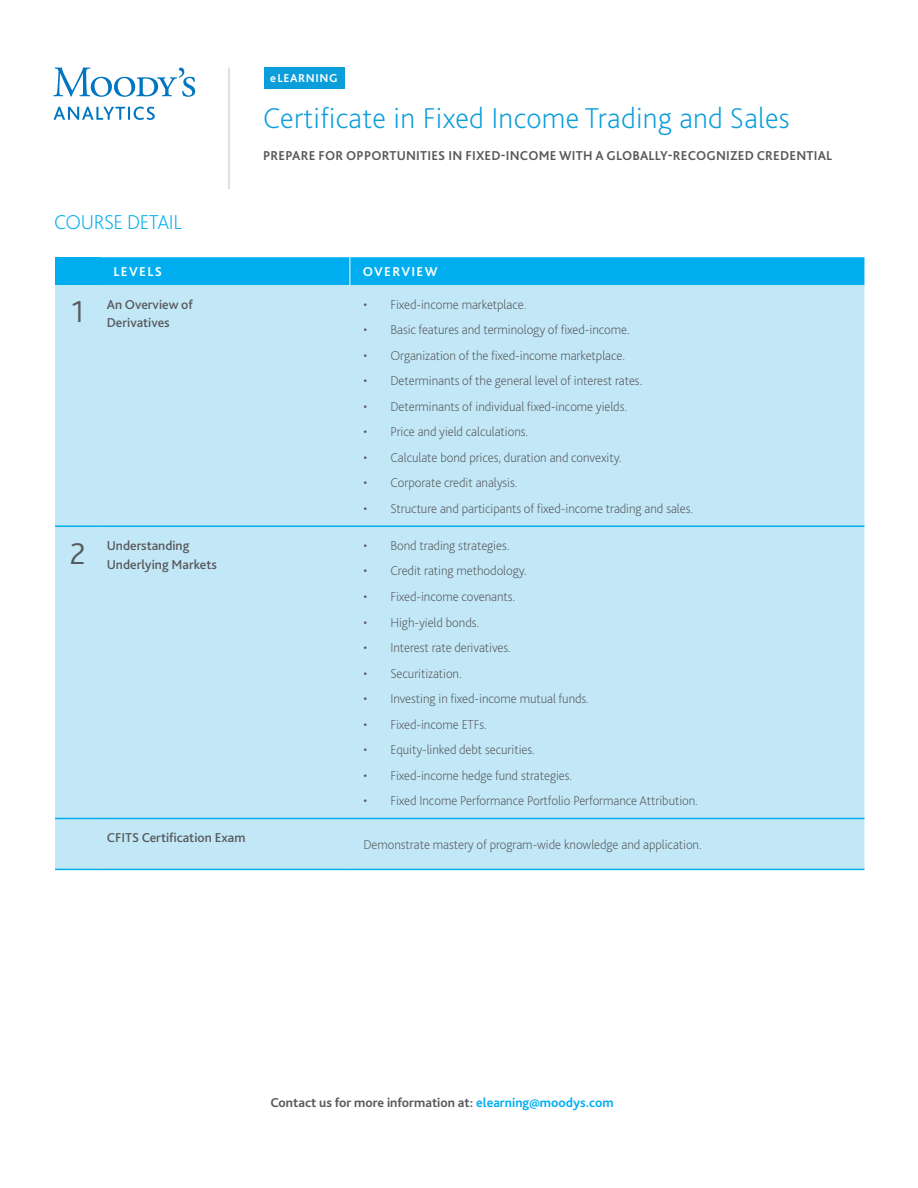
<style>
.page{position:relative;width:918px;height:1188px;background:#fff}
.page>*{position:absolute;margin:0;border:0;box-sizing:border-box;transform-origin:0 0}
.t1{font:300 31.5px "Bliss Pro";color:#58595b}
.t2{font:200 30px "Bliss Pro";letter-spacing:.01em;color:#0c9eda}
.t3{font:200 21px "Bliss Pro";letter-spacing:-.02em;color:#00aeef}
.t4{font:200 13.5px "Bliss Pro";letter-spacing:-.005em;color:#58595b}
.t5{font:700 13.5px "Bliss Pro";letter-spacing:.015em;color:#58595b}
.t6{font:500 13.5px/18.8px "Bliss Pro";color:#58595b}
.t7{font:700 13.5px "Bliss Pro";letter-spacing:.1em;color:#fff}
.t8{font:700 12px "Bliss Pro";letter-spacing:.05em;color:#fff}
.s1{color:#00aeef}
</style>
<div class="page">
<div style="left:264px;top:68px;width:81px;height:21px;background:#0c9eda"></div>
<svg style="left:53px;top:67px;width:142px;height:53px"></svg>
<hr style="left:228px;top:68px;width:2px;height:121px;background:#cbc9c7">
<div style="left:55px;top:257px;width:46px;height:28px;background:#00aeef"></div>
<div style="left:55px;top:285px;width:809px;height:584px;background:#c2e8f8"></div>
<div style="left:350px;top:527px;width:514px;height:342px;background:#c2e8f8"></div>
<svg style="left:101px;top:257px;width:763px;height:28px"></svg>
<hr style="left:55px;top:818px;width:46px;height:1px;background:#00aeef">
<hr style="left:101px;top:818px;width:249px;height:1px;background:#00aeef">
<hr style="left:350px;top:818px;width:514px;height:1px;background:#00aeef">
<hr style="left:55px;top:525px;width:46px;height:2px;background:#00aeef">
<hr style="left:101px;top:525px;width:249px;height:2px;background:#00aeef">
<hr style="left:350px;top:525px;width:514px;height:2px;background:#00aeef">
<hr style="left:55px;top:869px;width:46px;height:1px;background:#00aeef">
<hr style="left:101px;top:869px;width:249px;height:1px;background:#00aeef">
<hr style="left:350px;top:869px;width:514px;height:1px;background:#00aeef">
<p class="t8" style="left:270px;top:71px;width:69px">eLEARNING</p>
<h2 class="t2" style="left:263px;top:99px;width:528px">Certificate in Fixed Income Trading and Sales</h2>
<p class="t5" style="left:263px;top:147px;width:570px">PREPARE FOR OPPORTUNITIES IN FIXED-INCOME WITH A GLOBALLY-RECOGNIZED CREDENTIAL</p>
<h3 class="t3" style="left:54px;top:209px;width:130px">COURSE DETAIL</h3>
<p class="t7" style="left:114px;top:263px;width:50px">LEVELS</p>
<p class="t7" style="left:363px;top:263px;width:76px">OVERVIEW</p>
<h1 class="t1" style="left:71px;top:292px;width:14px">1</h1>
<p class="t6" style="left:107px;top:295px;width:88px">An Overview of<br>Derivatives</p>
<p class="t4" style="left:363px;top:296px;width:165px">• Fixed-income marketplace.</p>
<p class="t4" style="left:363px;top:321px;width:268px">• Basic features and terminology of fixed-income.</p>
<p class="t4" style="left:363px;top:347px;width:263px">• Organization of the fixed-income marketplace.</p>
<p class="t4" style="left:363px;top:372px;width:281px">• Determinants of the general level of interest rates.</p>
<p class="t4" style="left:363px;top:398px;width:265px">• Determinants of individual fixed-income yields.</p>
<p class="t4" style="left:363px;top:423px;width:166px">• Price and yield calculations.</p>
<p class="t4" style="left:363px;top:449px;width:260px">• Calculate bond prices, duration and convexity.</p>
<p class="t4" style="left:363px;top:474px;width:156px">• Corporate credit analysis.</p>
<p class="t4" style="left:363px;top:500px;width:331px">• Structure and participants of fixed-income trading and sales.</p>
<h1 class="t1" style="left:70px;top:534px;width:17px">2</h1>
<p class="t6" style="left:107px;top:536px;width:112px">Understanding<br>Underlying Markets</p>
<p class="t4" style="left:363px;top:537px;width:148px">• Bond trading strategies.</p>
<p class="t4" style="left:363px;top:563px;width:165px">• Credit rating methodology.</p>
<p class="t4" style="left:363px;top:588px;width:153px">• Fixed-income covenants.</p>
<p class="t4" style="left:363px;top:614px;width:117px">• High-yield bonds.</p>
<p class="t4" style="left:363px;top:639px;width:149px">• Interest rate derivatives.</p>
<p class="t4" style="left:363px;top:665px;width:100px">• Securitization.</p>
<p class="t4" style="left:363px;top:690px;width:227px">• Investing in fixed-income mutual funds.</p>
<p class="t4" style="left:363px;top:716px;width:125px">• Fixed-income ETFs.</p>
<p class="t4" style="left:363px;top:741px;width:173px">• Equity-linked debt securities.</p>
<p class="t4" style="left:363px;top:767px;width:210px">• Fixed-income hedge fund strategies.</p>
<p class="t4" style="left:363px;top:792px;width:336px">• Fixed Income Performance Portfolio Performance Attribution.</p>
<p class="t6" style="left:107px;top:828px;width:140px">CFITS Certification Exam</p>
<p class="t4" style="left:363px;top:836px;width:340px">Demonstrate mastery of program-wide knowledge and application.</p>
<p class="t5" style="left:270px;top:1094px;width:345px">Contact us for more information at: <span class="s1">elearning@moodys.com</span></p>
</div>
